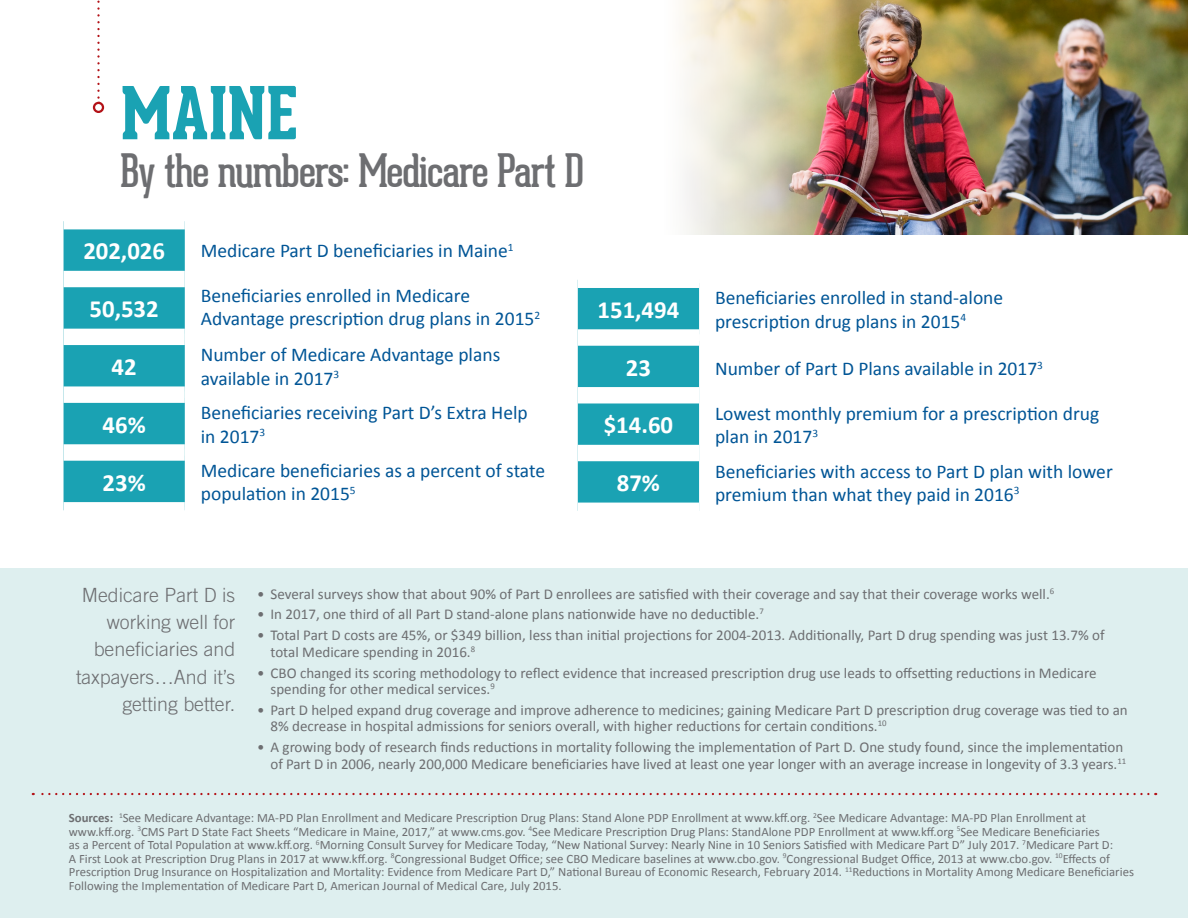
<style>
.page{position:relative;width:1188px;height:918px;background:#fff}
.page>*{position:absolute;margin:0;border:0;box-sizing:border-box;transform-origin:0 0}
.t1{font:800 71.25px "Geared Slab";color:#1aa2b3}
.t2{font:45px "Geared Slab";letter-spacing:-.03em;color:#6d6e71}
.t3{font:700 24.75px "Calibri";color:#fff}
.t4{font:300 19.65px/27.5px "Trade Gothic LT Std";color:#6d6e71;text-align:right}
.t5{font:19.5px/23.4px "Calibri";color:#005596}
.t6{font:15px/16.5px "Calibri";color:#6d6e71}
.t7{font:12.75px/13.5px "Calibri";color:#6d6e71}
.s1{font-weight:700}
</style>
<div class="page">
<svg style="left:97px;top:0;width:3px;height:102px"></svg>
<div style="left:93px;top:102px;width:11px;height:11px;border:2px solid #b31217;border-radius:50%"></div>
<div style="left:0;top:568px;width:1188px;height:350px;background:#deefef"></div>
<svg style="left:33px;top:793px;width:1115px;height:2px"></svg>
<div style="left:64px;top:229px;width:121px;height:273px;background:#1aa2b3"></div>
<div style="left:64px;top:271px;width:121px;height:16px;background:#fff"></div>
<div style="left:64px;top:329px;width:121px;height:16px;background:#fff"></div>
<div style="left:64px;top:386px;width:121px;height:17px;background:#fff"></div>
<div style="left:64px;top:444px;width:121px;height:17px;background:#fff"></div>
<div style="left:578px;top:288px;width:121px;height:215px;background:#1aa2b3"></div>
<div style="left:578px;top:329px;width:121px;height:17px;background:#fff"></div>
<div style="left:578px;top:387px;width:121px;height:16px;background:#fff"></div>
<div style="left:578px;top:445px;width:121px;height:16px;background:#fff"></div>
<img style="left:680px;top:0;width:508px;height:235px">
<h1 class="t1" style="left:121px;top:72px;width:180px">MAINE</h1>
<h2 class="t2" style="left:121px;top:144px;width:465px">By the numbers: Medicare Part D</h2>
<h3 class="t3" style="left:83px;top:235px;width:83px">202,026</h3>
<h3 class="t5" style="left:201px;top:239px;width:314px">Medicare Part D beneficiaries in Maine<sup>1</sup></h3>
<h3 class="t3" style="left:90px;top:293px;width:71px">50,532</h3>
<h3 class="t5" style="left:201px;top:284px;width:341px">Beneficiaries enrolled in Medicare<br>Advantage prescription drug plans in 2015<sup>2</sup></h3>
<h3 class="t3" style="left:112px;top:351px;width:27px">42</h3>
<h3 class="t5" style="left:201px;top:343px;width:301px">Number of Medicare Advantage plans available in 2017<sup>3</sup></h3>
<h3 class="t3" style="left:103px;top:409px;width:45px">46%</h3>
<h3 class="t5" style="left:201px;top:401px;width:328px">Beneficiaries receiving Part D’s Extra Help in 2017<sup>3</sup></h3>
<h3 class="t3" style="left:103px;top:467px;width:45px">23%</h3>
<h3 class="t5" style="left:201px;top:459px;width:346px">Medicare beneficiaries as a percent of state population in 2015<sup>5</sup></h3>
<h3 class="t3" style="left:598px;top:294px;width:83px">151,494</h3>
<h3 class="t5" style="left:715px;top:286px;width:290px">Beneficiaries enrolled in stand-alone prescription drug plans in 2015<sup>4</sup></h3>
<h3 class="t3" style="left:626px;top:352px;width:27px">23</h3>
<h3 class="t5" style="left:715px;top:357px;width:329px">Number of Part D Plans available in 2017<sup>3</sup></h3>
<h3 class="t3" style="left:604px;top:409px;width:71px">$14.60</h3>
<h3 class="t5" style="left:715px;top:402px;width:386px">Lowest monthly premium for a prescription drug plan in 2017<sup>3</sup></h3>
<h3 class="t3" style="left:617px;top:467px;width:45px">87%</h3>
<h3 class="t5" style="left:715px;top:459px;width:399px">Beneficiaries with access to Part D plan with lower premium than what they paid in 2016<sup>3</sup></h3>
<h3 class="t4" style="left:76px;top:581px;width:161px">Medicare Part D is working well for beneficiaries and taxpayers…And it’s getting better.</h3>
<p class="t6" style="left:257px;top:585px;width:799px">• Several surveys show that about 90% of Part D enrollees are satisfied with their coverage and say that their coverage works well.<sup>6</sup></p>
<p class="t6" style="left:257px;top:606px;width:508px">• In 2017, one third of all Part D stand-alone plans nationwide have no deductible.<sup>7</sup></p>
<p class="t6" style="left:271px;top:627px;width:836px;text-indent:-14px">• Total Part D costs are 45%, or $349 billion, less than initial projections for 2004-2013. Additionally, Part D drug spending was just 13.7% of total Medicare spending in 2016.<sup>8</sup></p>
<p class="t6" style="left:271px;top:664px;width:827px;text-indent:-14px">• CBO changed its scoring methodology to reflect evidence that increased prescription drug use leads to offsetting reductions in Medicare spending for other medical services.<sup>9</sup></p>
<p class="t6" style="left:271px;top:702px;width:859px;text-indent:-14px">• Part D helped expand drug coverage and improve adherence to medicines; gaining Medicare Part D prescription drug coverage was tied to an<br>8% decrease in hospital admissions for seniors overall, with higher reductions for certain conditions.<sup>10</sup></p>
<p class="t6" style="left:257px;top:739px;width:871px;text-align:right">• A growing body of research finds reductions in mortality following the implementation of Part D. One study found, since the implementation of Part D in 2006, nearly 200,000 Medicare beneficiaries have lived at least one year longer with an average increase in longevity of 3.3 years.<sup>11</sup></p>
<p class="t7" style="left:69px;top:811px;width:1067px"><span class="s1">Sources:</span> <sup>1</sup>See Medicare Advantage: MA-PD Plan Enrollment and Medicare Prescription Drug Plans: Stand Alone PDP Enrollment at www.kff.org. <sup>2</sup>See Medicare Advantage: MA-PD Plan Enrollment at www.kff.org. <sup>3</sup>CMS Part D State Fact Sheets “Medicare in Maine, 2017,” at www.cms.gov. <sup>4</sup>See Medicare Prescription Drug Plans: StandAlone PDP Enrollment at www.kff.org <sup>5</sup>See Medicare Beneficiaries<br>as a Percent of Total Population at www.kff.org. <sup>6</sup>Morning Consult Survey for Medicare Today, “New National Survey: Nearly Nine in 10 Seniors Satisfied with Medicare Part D” July 2017. <sup>7</sup>Medicare Part D:<br>A First Look at Prescription Drug Plans in 2017 at www.kff.org. <sup>8</sup>Congressional Budget Office; see CBO Medicare baselines at www.cbo.gov. <sup>9</sup>Congressional Budget Office, 2013 at www.cbo.gov. <sup>10</sup>Effects of Prescription Drug Insurance on Hospitalization and Mortality: Evidence from Medicare Part D,” National Bureau of Economic Research, February 2014. <sup>11</sup>Reductions in Mortality Among Medicare Beneficiaries Following the Implementation of Medicare Part D, American Journal of Medical Care, July 2015.</p>
</div>
